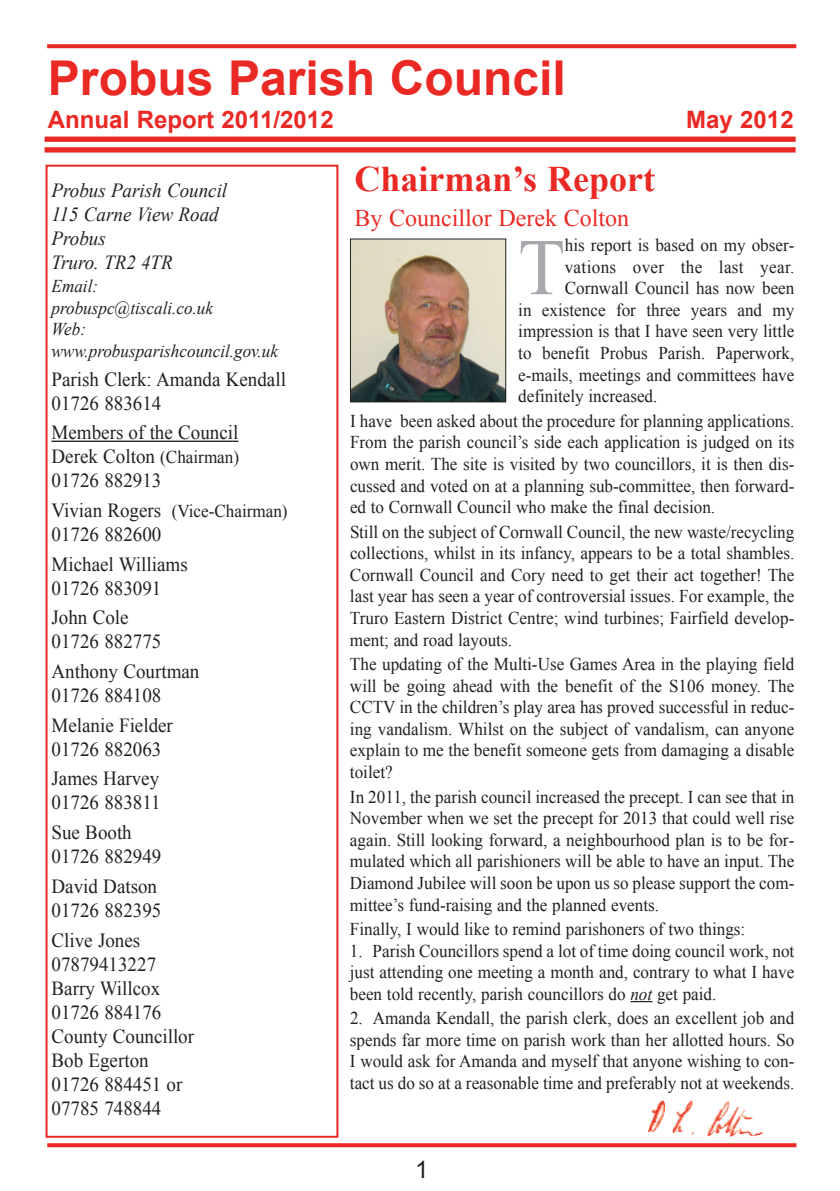
<style>
.page{position:relative;width:840px;height:1191px;background:#fff}
.page>*{position:absolute;margin:0;border:0;box-sizing:border-box;transform-origin:0 0}
.t1{font:80.2px "Times New Roman";color:#a8a9ad;scale:.95 1}
.t2{font:700 48px "Arial";color:#ea2924}
.t3{font:700 36px "Times New Roman";color:#ea2924}
.t4{font:700 24px "Arial";color:#ea2924}
.t5{font:24px "Times New Roman";color:#ea2924}
.t6{font:24px "Arial";color:#231f20}
.t7{font:20px/24px "Times New Roman";color:#231f20;scale:.95 1}
.t8{font:italic 20px/24px "Times New Roman";color:#231f20;scale:.95 1}
.t9{font:18px/21.6px "Times New Roman";color:#231f20;text-align:justify;scale:.95 1}
.t10{font:italic 18px/21.6px "Times New Roman";color:#231f20;scale:.95 1}
.t11{font:18px "Times New Roman";letter-spacing:.02em;color:#231f20;scale:.95 1}
.s1{font-size:18px}
.s2{font-size:20px}
.s3{font-style:italic}
</style>
<div class="page">
<svg style="left:47px;top:44px;width:748px;height:4px;background:#eb342f"></svg>
<div style="left:45px;top:137px;width:750px;height:5px;background:#ea2924"></div>
<div style="left:45px;top:147px;width:750px;height:5px;background:#ea2924"></div>
<div style="left:46px;top:165px;width:292px;height:972px;border:2px solid #ea2924"></div>
<hr style="left:52px;top:440px;width:186px;height:2px;background:#231f20">
<svg style="left:630px;top:1001px;width:22px;height:1px"></svg>
<img style="left:648px;top:1099px;width:115px;height:38px">
<svg style="left:47px;top:1143px;width:749px;height:4px;background:#eb3530"></svg>
<img style="left:352px;top:240px;width:152px;height:160px">
<div style="left:350px;top:238px;width:156px;height:164px;border:1px solid #231f20"></div>
<h2 class="t2" style="left:48px;top:52px;width:519px">Probus Parish Council</h2>
<h3 class="t4" style="left:48px;top:106px;width:287px">Annual Report 2011/2012</h3>
<h3 class="t4" style="left:685px;top:106px;width:109px">May 2012</h3>
<p class="t8" style="left:52px;top:179px;width:186px">Probus Parish Council<br>115 Carne View Road<br>Probus<br>Truro. TR2 4TR</p>
<p class="t10" style="left:52px;top:275px;width:240px">Email:<br>probuspc@tiscali.co.uk<br>Web: www.probusparishcouncil.gov.uk</p>
<p class="t7" style="left:52px;top:367px;width:248px">Parish Clerk: Amanda Kendall<br>01726 883614</p>
<p class="t7" style="left:52px;top:420px;width:199px;text-align:justify">Members of the Council Derek Colton <span class="s1">(Chairman)<br></span>01726 882913</p>
<p class="t9" style="left:52px;top:500px;width:250px"><span class="s2">Vivian Rogers</span> (Vice-Chairman)</p>
<p class="t7" style="left:52px;top:519px;width:145px;line-height:29.6px">01726 882600<br>Michael Williams</p>
<p class="t7" style="left:52px;top:573px;width:117px;line-height:29.6px">01726 883091<br>John Cole</p>
<p class="t7" style="left:52px;top:627px;width:157px;line-height:29.6px">01726 882775<br>Anthony Courtman</p>
<p class="t7" style="left:52px;top:680px;width:129px;line-height:29.6px">01726 884108<br>Melanie Fielder</p>
<p class="t7" style="left:52px;top:734px;width:117px;line-height:29.6px">01726 882063<br>James Harvey</p>
<p class="t7" style="left:52px;top:788px;width:116px;line-height:29.6px">01726 883811<br>Sue Booth</p>
<p class="t7" style="left:52px;top:841px;width:117px;line-height:29.6px">01726 882949<br>David Datson</p>
<p class="t7" style="left:52px;top:895px;width:117px;line-height:29.6px">01726 882395<br>Clive Jones</p>
<p class="t7" style="left:52px;top:951px;width:151px">07879413227<br>Barry Willcox<br>01726 884176<br>County Councillor<br>Bob Egerton<br>01726 884451 or<br>07785 748844</p>
<h3 class="t3" style="left:354px;top:159px;width:302px">Chairman’s Report</h3>
<h3 class="t5" style="left:354px;top:205px;width:276px">By Councillor Derek Colton</h3>
<h1 class="t1" style="left:518px;top:223px;width:51px">T</h1>
<p class="t9" style="left:564px;top:234px;width:243px">his report is based on my obser-</p>
<p class="t11" style="left:564px;top:256px;width:243px">vations over the last year.</p>
<p class="t9" style="left:564px;top:277px;width:243px">Cornwall Council has now been</p>
<p class="t9" style="left:518px;top:299px;width:292px">in existence for three years and my</p>
<p class="t9" style="left:518px;top:320px;width:292px">impression is that I have seen very little</p>
<p class="t9" style="left:518px;top:342px;width:292px">to benefit Probus Parish. Paperwork,</p>
<p class="t9" style="left:518px;top:364px;width:292px">e-mails, meetings and committees have</p>
<p class="t9" style="left:518px;top:385px;width:148px">definitely increased.</p>
<p class="t9" style="left:350px;top:410px;width:469px">I have been asked about the procedure for planning applications.<br>From the parish council’s side each application is judged on its own merit. The site is visited by two councillors, it is then dis&shy;cussed and voted on at a planning sub-committee, then forward&shy;ed to Cornwall Council who make the final decision.</p>
<p class="t9" style="left:350px;top:520px;width:469px">Still on the subject of Cornwall Council, the new waste/recycling collections, whilst in its infancy, appears to be a total shambles.<br>Cornwall Council and Cory need to get their act together! The last year has seen a year of controversial issues. For example, the Truro Eastern District Centre; wind turbines; Fairfield develop&shy;ment; and road layouts.</p>
<p class="t9" style="left:350px;top:653px;width:469px">The updating of the Multi-Use Games Area in the playing field will be going ahead with the benefit of the S106 money. The CCTV in the children’s play area has proved successful in reduc&shy;ing vandalism. Whilst on the subject of vandalism, can anyone explain to me the benefit someone gets from damaging a disable toilet?</p>
<p class="t9" style="left:350px;top:785px;width:469px">In 2011, the parish council increased the precept. I can see that in November when we set the precept for 2013 that could well rise again. Still looking forward, a neighbourhood plan is to be for&shy;mulated which all parishioners will be able to have an input. The Diamond Jubilee will soon be upon us so please support the com&shy;mittee’s fund-raising and the planned events.</p>
<p class="t9" style="left:350px;top:918px;width:417px">Finally, I would like to remind parishoners of two things:</p>
<p class="t9" style="left:350px;top:939px;width:469px">1. Parish Councillors spend a lot of time doing council work, not just attending one meeting a month and, contrary to what I have been told recently, parish councillors do <span class="s3">not</span> get paid.</p>
<p class="t9" style="left:350px;top:1007px;width:469px">2. Amanda Kendall, the parish clerk, does an excellent job and spends far more time on parish work than her allotted hours. So I would ask for Amanda and myself that anyone wishing to con&shy;tact us do so at a reasonable time and preferably not at weekends.</p>
<h3 class="t6" style="left:415px;top:1156px;width:15px">1</h3>
</div>
